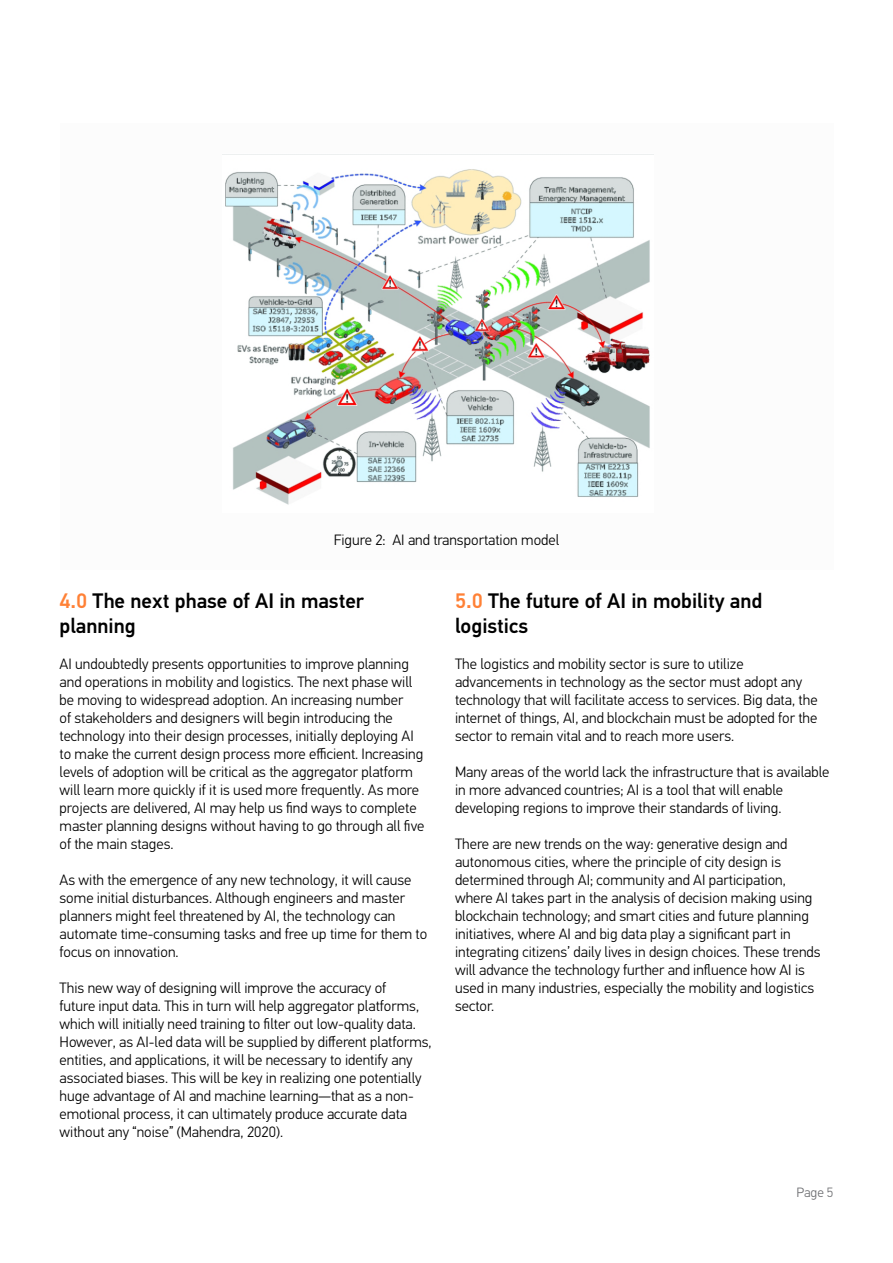
<style>
.page{position:relative;width:893px;height:1263px;background:#fff}
.page>*{position:absolute;margin:0;border:0;box-sizing:border-box;transform-origin:0 0}
.t1{font:500 21px/25.2px "PFDIN Text Arabic";color:#000}
.t2{font:300 15px/18px "PFDIN Text Arabic";color:#000}
.t3{font:300 13.5px "PFDIN Text Arabic";color:#6d6e71}
.s1{color:#ff8136}
</style>
<div class="page">
<img style="left:223px;top:154px;width:430px;height:351px">
<p class="t2" style="left:334px;top:531px;width:227px">Figure 2: AI and transportation model</p>
<h1 class="t1" style="left:60px;top:588px;width:306px"><span class="s1">4.0</span> The next phase of AI in master planning</h1>
<p class="t2" style="left:60px;top:655px;width:366px">AI undoubtedly presents opportunities to improve planning and operations in mobility and logistics. The next phase will be moving to widespread adoption. An increasing number<br>of stakeholders and designers will begin introducing the technology into their design processes, initially deploying AI to make the current design process more efficient. Increasing levels of adoption will be critical as the aggregator platform will learn more quickly if it is used more frequently. As more projects are delivered, AI may help us find ways to complete master planning designs without having to go through all five of the main stages.</p>
<p class="t2" style="left:60px;top:871px;width:369px">As with the emergence of any new technology, it will cause some initial disturbances. Although engineers and master planners might feel threatened by AI, the technology can automate time-consuming tasks and free up time for them to focus on innovation.</p>
<p class="t2" style="left:60px;top:979px;width:374px">This new way of designing will improve the accuracy of<br>future input data. This in turn will help aggregator platforms, which will initially need training to filter out low-quality data.<br>However, as AI-led data will be supplied by different platforms, entities, and applications, it will be necessary to identify any associated biases. This will be key in realizing one potentially huge advantage of AI and machine learning—that as a non&shy;emotional process, it can ultimately produce accurate data without any “noise” (Mahendra, 2020).</p>
<h1 class="t1" style="left:455px;top:588px;width:309px"><span class="s1">5.0</span> The future of AI in mobility and logistics</h1>
<p class="t2" style="left:455px;top:655px;width:364px">The logistics and mobility sector is sure to utilize advancements in technology as the sector must adopt any technology that will facilitate access to services. Big data, the internet of things, AI, and blockchain must be adopted for the sector to remain vital and to reach more users.</p>
<p class="t2" style="left:455px;top:763px;width:376px">Many areas of the world lack the infrastructure that is available in more advanced countries; AI is a tool that will enable developing regions to improve their standards of living.</p>
<p class="t2" style="left:455px;top:835px;width:367px">There are new trends on the way: generative design and autonomous cities, where the principle of city design is determined through AI; community and AI participation, where AI takes part in the analysis of decision making using blockchain technology; and smart cities and future planning initiatives, where AI and big data play a significant part in integrating citizens’ daily lives in design choices. These trends will advance the technology further and influence how AI is used in many industries, especially the mobility and logistics sector.</p>
<p class="t3" style="left:796px;top:1182px;width:39px">Page 5</p>
</div>
